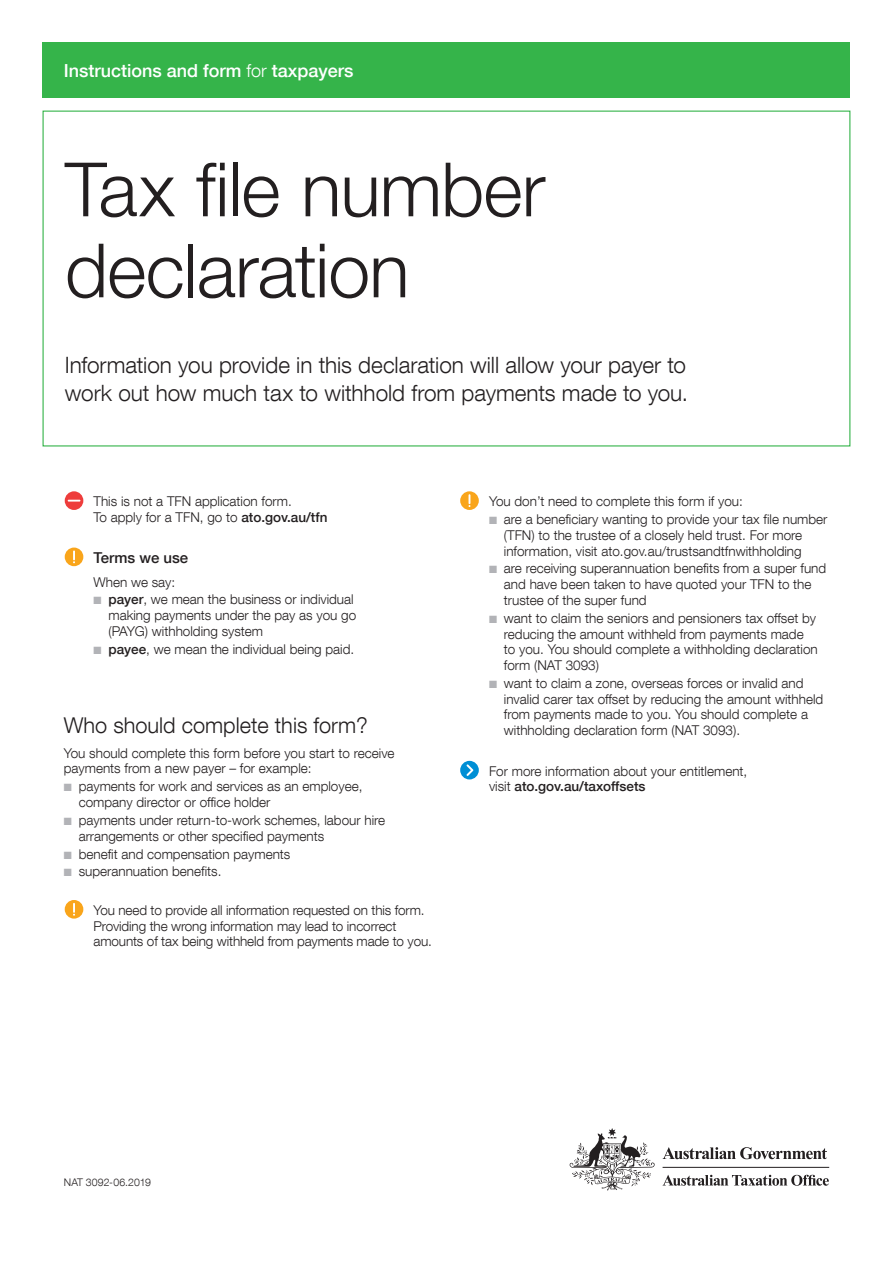
<style>
.page{position:relative;width:893px;height:1263px;background:#fff}
.page>*{position:absolute;margin:0;border:0;box-sizing:border-box;transform-origin:0 0}
.Page_title{font:300 75px/81px "Helvetica Neue LT Com";letter-spacing:-.01em;color:#231f20}
.Cover_descriptor{font:300 22.5px/28.5px "Helvetica Neue LT Com";color:#231f20}
.Heading_2_after_head{font:300 21.75px "Helvetica Neue LT Com";color:#231f20}
.Cover_ref_bar{font:500 18px "Helvetica Neue LT Com";color:#fff}
.Icon_heading{font:500 15px "Helvetica Neue LT Com";color:#231f20}
.t1{font:300 13.5px/15.8px "Helvetica Neue LT Com";color:#231f20}
.Cover_NAT_or_JS_numb{font:300 10.5px "Helvetica Neue LT Com";color:#231f20}
.s1{font-weight:300}
.s2{font-weight:500}
.s3{color:#b2b3b7}
</style>
<div class="page">
<svg style="left:663px;top:1147px;width:164px;height:12px"></svg>
<svg style="left:570px;top:1128px;width:85px;height:62px"></svg>
<hr style="left:663px;top:1167px;width:166px;height:1px;background:#231f20">
<svg style="left:662px;top:1175px;width:167px;height:11px"></svg>
<div style="left:43px;top:43px;width:807px;height:55px;background:#35b44a"></div>
<svg style="left:65px;top:491px;width:18px;height:19px"></svg>
<svg style="left:64px;top:547px;width:20px;height:20px"></svg>
<svg style="left:65px;top:547px;width:18px;height:19px"></svg>
<svg style="left:65px;top:900px;width:18px;height:19px"></svg>
<svg style="left:460px;top:491px;width:19px;height:19px"></svg>
<svg style="left:460px;top:761px;width:19px;height:18px"></svg>
<p class="Cover_ref_bar" style="left:64px;top:59px;width:291px">Instructions and form <span class="s1">for</span> taxpayers</p>
<p class="Page_title" style="left:65px;top:148px;width:482px">Tax file number declaration</p>
<p class="Cover_descriptor" style="left:65px;top:350px;width:625px">Information you provide in this declaration will allow your payer to work out how much tax to withhold from payments made to you.</p>
<p class="t1" style="left:94px;top:493px;width:235px">This is not a TFN application form.<br>To apply for a TFN, go to <span class="s2">ato.gov.au/tfn</span></p>
<p class="Icon_heading" style="left:94px;top:549px;width:96px">Terms we use</p>
<p class="t1" style="left:94px;top:574px;width:83px">When we say:</p>
<p class="t1" style="left:108px;top:591px;width:249px;text-indent:-15px"><span class="s3">■</span> <span class="s2">payer</span>, we mean the business or individual making payments under the pay as you go (PAYG) withholding system</p>
<p class="t1" style="left:94px;top:641px;width:262px"><span class="s3">■</span> <span class="s2">payee</span>, we mean the individual being paid.</p>
<p class="Heading_2_after_head" style="left:64px;top:712px;width:306px">Who should complete this form?</p>
<p class="t1" style="left:64px;top:745px;width:332px">You should complete this form before you start to receive payments from a new payer – for example:</p>
<p class="t1" style="left:79px;top:778px;width:285px;text-indent:-15px"><span class="s3">■</span> payments for work and services as an employee, company director or office holder</p>
<p class="t1" style="left:79px;top:812px;width:308px;text-indent:-15px"><span class="s3">■</span> payments under return-to-work schemes, labour hire arrangements or other specified payments</p>
<p class="t1" style="left:64px;top:845px;width:228px"><span class="s3">■</span> benefit and compensation payments</p>
<p class="t1" style="left:64px;top:863px;width:159px"><span class="s3">■</span> superannuation benefits.</p>
<p class="t1" style="left:94px;top:902px;width:340px">You need to provide all information requested on this form.<br>Providing the wrong information may lead to incorrect amounts of tax being withheld from payments made to you.</p>
<p class="t1" style="left:489px;top:493px;width:255px">You don’t need to complete this form if you:</p>
<p class="t1" style="left:504px;top:511px;width:325px;text-indent:-15px"><span class="s3">■</span> are a beneficiary wanting to provide your tax file number (TFN) to the trustee of a closely held trust. For more information, visit ato.gov.au/trustsandtfnwithholding</p>
<p class="t1" style="left:504px;top:560px;width:324px;text-indent:-15px"><span class="s3">■</span> are receiving superannuation benefits from a super fund and have been taken to have quoted your TFN to the trustee of the super fund</p>
<p class="t1" style="left:504px;top:610px;width:315px;text-indent:-15px"><span class="s3">■</span> want to claim the seniors and pensioners tax offset by reducing the amount withheld from payments made to you. You should complete a withholding declaration form (NAT 3093)</p>
<p class="t1" style="left:504px;top:675px;width:321px;text-indent:-15px"><span class="s3">■</span> want to claim a zone, overseas forces or invalid and invalid carer tax offset by reducing the amount withheld from payments made to you. You should complete a withholding declaration form (NAT 3093).</p>
<p class="t1" style="left:489px;top:763px;width:260px">For more information about your entitlement, visit <span class="s2">ato.gov.au/taxoffsets</span></p>
<p class="Cover_NAT_or_JS_numb" style="left:64px;top:1176px;width:89px">NAT 3092-06.2019</p>
</div>
